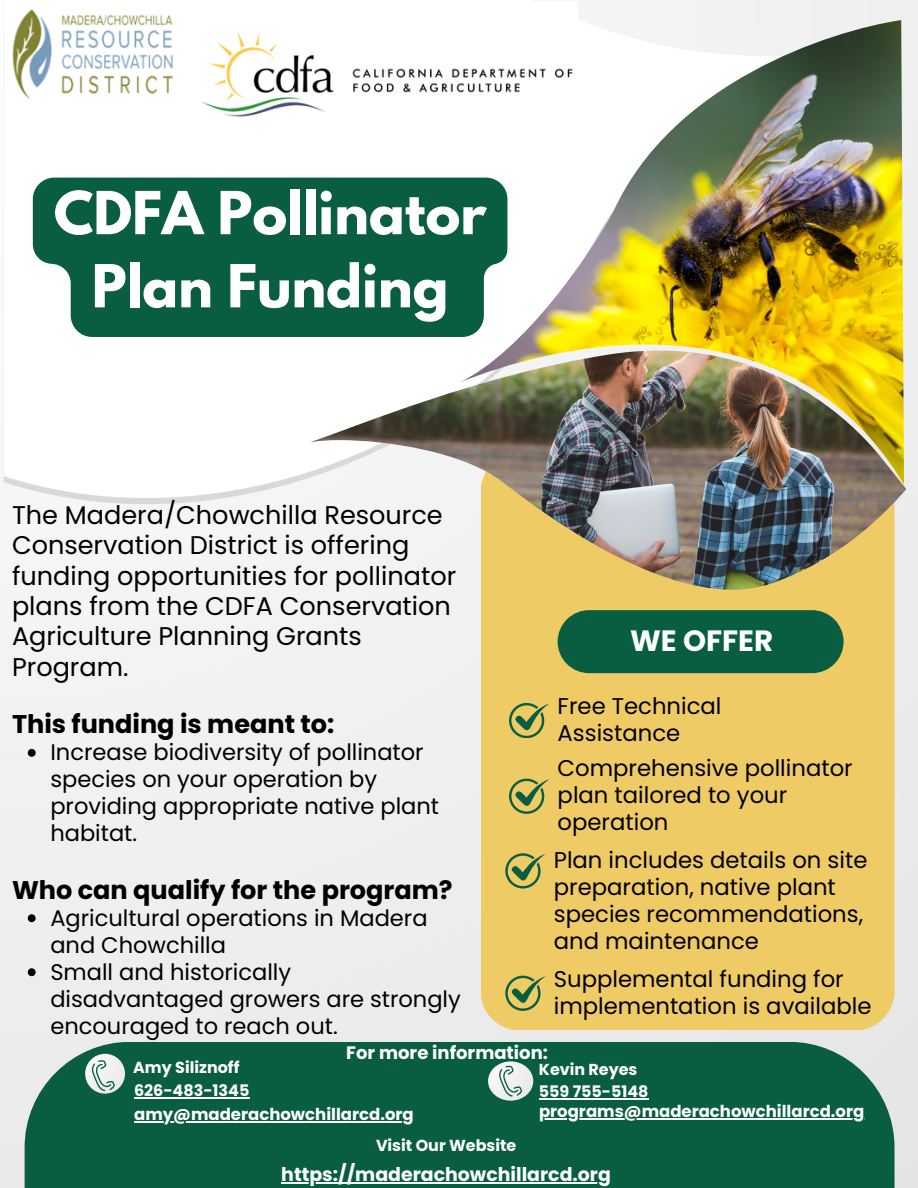
<style>
.page{position:relative;width:918px;height:1188px;background:#f0f0f0}
.page>*{position:absolute;margin:0;border:0;box-sizing:border-box;transform-origin:0 0}
.t1{font:700 52.5px/73.2px "League Spartan";color:#fff;text-align:center}
.t2{font:700 29.4px "Poppins";color:#fff}
.t3{font:25.5px/30.3px "Poppins";color:#000}
.t4{font:700 25.5px "Poppins";color:#000}
.t5{font:22.8px/27px "Poppins";color:#000}
.t6{font:22.5px/27px "Poppins";color:#000}
.t7{font:700 18.9px "Poppins";color:#fff}
.t8{font:700 18px "Poppins";color:#fff}
.t9{font:700 16.5px "Poppins";color:#fff}
.t10{font:700 15.9px "Poppins";color:#fff}
</style>
<div class="page">
<div style="left:481px;top:453px;width:414px;height:577px;background:#efcb66;border-radius:39px"></div>
<div style="left:4px;top:0;width:528px;height:498px;background:#fff"></div>
<img style="left:310px;top:351px;width:596px;height:239px">
<div style="left:25px;top:1042px;width:870px;height:146px;background:#095d40"></div>
<svg style="left:85px;top:1054px;width:40px;height:40px"></svg>
<svg style="left:92px;top:1060px;width:23px;height:31px"></svg>
<svg style="left:509px;top:703px;width:40px;height:35px"></svg>
<svg style="left:509px;top:779px;width:40px;height:35px"></svg>
<svg style="left:505px;top:853px;width:41px;height:35px"></svg>
<svg style="left:505px;top:976px;width:41px;height:35px"></svg>
<div style="left:558px;top:610px;width:286px;height:63px;background:#095d40"></div>
<img style="left:7px;top:7px;width:175px;height:96px">
<img style="left:194px;top:1px;width:384px;height:131px">
<div style="left:33px;top:178px;width:426px;height:159px;background:#095d40"></div>
<img style="left:459px;top:20px;width:445px;height:464px">
<svg style="left:488px;top:1061px;width:45px;height:40px"></svg>
<svg style="left:499px;top:1065px;width:23px;height:32px"></svg>
<hr style="left:134px;top:1097px;width:115px;height:1px;background:#fff">
<svg style="left:28px;top:749px;width:8px;height:8px"></svg>
<svg style="left:28px;top:914px;width:8px;height:8px"></svg>
<svg style="left:28px;top:968px;width:8px;height:8px"></svg>
<hr style="left:281px;top:1182px;width:330px;height:1px;background:#fff">
<hr style="left:134px;top:1121px;width:280px;height:2px;background:#fff">
<hr style="left:539px;top:1118px;width:325px;height:2px;background:#fff">
<hr style="left:539px;top:1098px;width:109px;height:2px;background:#fff">
<h1 class="t1" style="left:54px;top:183px;width:434px">CDFA Pollinator<br>Plan Funding</h1>
<p class="t3" style="left:12px;top:500px;width:446px">The Madera/Chowchilla Resource<br>Conservation District is offering funding opportunities for pollinator plans from the CDFA Conservation<br>Agriculture Planning Grants<br>Program.</p>
<p class="t4" style="left:12px;top:706px;width:324px">This funding is meant to:</p>
<p class="t6" style="left:50px;top:739px;width:390px">Increase biodiversity of pollinator species on your operation by providing appropriate native plant habitat.</p>
<h2 class="t4" style="left:12px;top:872px;width:442px">Who can qualify for the program?</h2>
<h5 class="t6" style="left:50px;top:904px;width:379px">Agricultural operations in Madera and Chowchilla</h5>
<h5 class="t6" style="left:50px;top:958px;width:412px">Small and historically disadvantaged growers are strongly encouraged to reach out.</h5>
<p class="t2" style="left:630px;top:620px;width:145px">WE OFFER</p>
<h4 class="t5" style="left:558px;top:692px;width:165px">Free Technical<br>Assistance</h4>
<h3 class="t5" style="left:558px;top:755px;width:297px">Comprehensive pollinator plan tailored to your operation</h3>
<p class="t5" style="left:554px;top:846px;width:315px">Plan includes details on site preparation, native plant species recommendations, and maintenance</p>
<h3 class="t5" style="left:554px;top:965px;width:319px">Supplemental funding for implementation is available</h3>
<p class="t8" style="left:346px;top:1040px;width:203px">For more information:</p>
<p class="t10" style="left:133px;top:1056px;width:108px">Amy Siliznoff</p>
<p class="t10" style="left:539px;top:1058px;width:100px">Kevin Reyes</p>
<p class="t9" style="left:539px;top:1100px;width:327px">programs@maderachowchillarcd.org</p>
<p class="t10" style="left:134px;top:1079px;width:117px">626-483-1345</p>
<h6 class="t10" style="left:539px;top:1081px;width:111px">559 755-5148</h6>
<p class="t9" style="left:134px;top:1103px;width:281px">amy@maderachowchillarcd.org</p>
<h5 class="t10" style="left:376px;top:1134px;width:142px">Visit Our Website</h5>
<h5 class="t7" style="left:281px;top:1161px;width:331px">https://maderachowchillarcd.org</h5>
</div>
